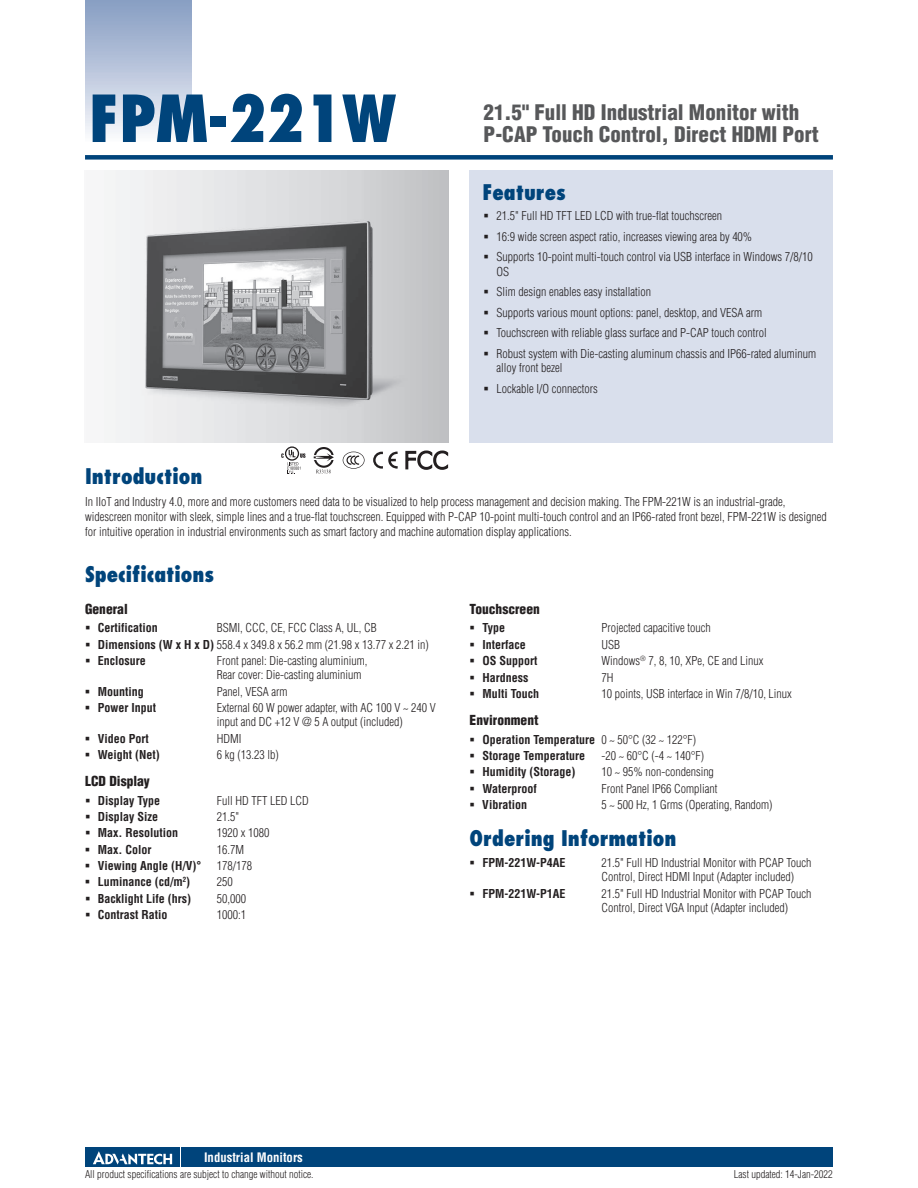
<style>
.page{position:relative;width:918px;height:1188px;background:#fff}
.page>*{position:absolute;margin:0;border:0;box-sizing:border-box;transform-origin:0 0}
.t1{font:800 condensed 63px "Futura";color:#00447b}
.t2{font:900 condensed 21px/22.5px "Helvetica";color:#57585a}
.t3{font:800 condensed 21px "Futura";color:#00447b}
.t4{font:900 condensed 13.5px "Helvetica";color:#231f20}
.t5{font:700 condensed 12.75px "Helvetica";color:#fff}
.t6{font:300 condensed 12px/20.7px "Helvetica";color:#231f20}
.t7{font:700 condensed 12px/16.4px "Helvetica";color:#231f20}
.t8{font:300 condensed 10.5px "Helvetica";color:#231f20}
.s1{font-weight:700}
.s2{font-weight:300}
</style>
<div class="page">
<div style="left:85px;top:155px;width:748px;height:5px;background:#00447b"></div>
<div style="left:85px;top:0;width:106px;height:143px;background:linear-gradient(to bottom,#849bc1,#f9fafc)"></div>
<div style="left:182px;top:1147px;width:651px;height:20px;background:#00447b"></div>
<div style="left:85px;top:1147px;width:95px;height:20px;background:#00447b"></div>
<svg style="left:93px;top:1151px;width:79px;height:14px"></svg>
<div style="left:470px;top:170px;width:363px;height:272px;background:#d9dfec"></div>
<img style="left:104px;top:170px;width:344px;height:272px">
<svg style="left:343px;top:452px;width:22px;height:17px"></svg>
<svg style="left:373px;top:451px;width:25px;height:18px"></svg>
<svg style="left:314px;top:447px;width:20px;height:26px"></svg>
<svg style="left:281px;top:446px;width:25px;height:28px"></svg>
<svg style="left:405px;top:450px;width:43px;height:20px"></svg>
<h1 class="t1" style="left:89px;top:79px;width:309px">FPM-221W</h1>
<h2 class="t2" style="left:484px;top:100px;width:337px">21.5" Full HD Industrial Monitor with<br>P-CAP Touch Control, Direct HDMI Port</h2>
<h2 class="t3" style="left:482px;top:179px;width:85px">Features</h2>
<p class="t6" style="left:496px;top:205px;width:318px">21.5" Full HD TFT LED LCD with true-flat touchscreen<br>16:9 wide screen aspect ratio, increases viewing area by 40%<br>Supports 10-point multi-touch control via USB interface in Windows 7/8/10</p>
<p class="t6" style="left:496px;top:261px;width:321px">OS<br>Slim design enables easy installation<br>Supports various mount options: panel, desktop, and VESA arm Touchscreen with reliable glass surface and P-CAP touch control<br>Robust system with Die-casting aluminum chassis and IP66-rated aluminum</p>
<p class="t6" style="left:496px;top:358px;width:103px">alloy front bezel<br>Lockable I/O connectors</p>
<h2 class="t3" style="left:85px;top:463px;width:119px">Introduction</h2>
<p class="t6" style="left:85px;top:494px;width:743px;line-height:15px">In IIoT and Industry 4.0, more and more customers need data to be visualized to help process management and decision making. The FPM-221W is an industrial-grade, widescreen monitor with sleek, simple lines and a true-flat touchscreen. Equipped with P-CAP 10-point multi-touch control and an IP66-rated front bezel, FPM-221W is designed for intuitive operation in industrial environments such as smart factory and machine automation display applications.</p>
<h2 class="t3" style="left:85px;top:561px;width:131px">Specifications</h2>
<p class="t4" style="left:85px;top:600px;width:44px">General</p>
<p class="t7" style="left:98px;top:620px;width:62px">Certification</p>
<p class="t6" style="left:98px;top:620px;width:332px;line-height:16.4px;text-indent:119px">BSMI, CCC, CE, FCC Class A, UL, CB<br><span class="s1">Dimensions (W x H x D)</span> 558.4 x 349.8 x 56.2 mm (21.98 x 13.77 x 2.21 in)<br><span class="s1">Enclosure</span></p>
<p class="t6" style="left:217px;top:653px;width:152px;line-height:14.2px">Front panel: Die-casting aluminium,<br>Rear cover: Die-casting aluminium</p>
<p class="t7" style="left:98px;top:683px;width:48px">Mounting</p>
<p class="t6" style="left:217px;top:681px;width:72px">Panel, VESA arm</p>
<p class="t7" style="left:98px;top:699px;width:60px">Power Input</p>
<p class="t6" style="left:217px;top:700px;width:221px;line-height:14.2px">External 60 W power adapter, with AC 100 V ~ 240 V input and DC +12 V @ 5 A output (included)</p>
<p class="t7" style="left:98px;top:730px;width:53px">Video Port</p>
<p class="t6" style="left:217px;top:728px;width:26px">HDMI</p>
<p class="t7" style="left:98px;top:746px;width:64px">Weight (Net)</p>
<p class="t6" style="left:217px;top:744px;width:63px">6 kg (13.23 lb)</p>
<p class="t4" style="left:85px;top:772px;width:66px">LCD Display</p>
<p class="t7" style="left:98px;top:792px;width:64px">Display Type</p>
<p class="t6" style="left:217px;top:790px;width:93px">Full HD TFT LED LCD</p>
<p class="t7" style="left:98px;top:808px;width:62px">Display Size</p>
<p class="t6" style="left:217px;top:806px;width:24px">21.5"</p>
<p class="t7" style="left:98px;top:825px;width:82px">Max. Resolution</p>
<p class="t6" style="left:217px;top:822px;width:54px">1920 x 1080</p>
<p class="t7" style="left:98px;top:841px;width:55px">Max. Color</p>
<p class="t6" style="left:217px;top:839px;width:29px">16.7M</p>
<p class="t7" style="left:98px;top:857px;width:105px">Viewing Angle (H/V)°</p>
<p class="t6" style="left:217px;top:855px;width:37px">178/178</p>
<p class="t7" style="left:98px;top:874px;width:94px">Luminance (cd/m<sup>2</sup>)</p>
<p class="t6" style="left:217px;top:872px;width:17px">250</p>
<p class="t7" style="left:98px;top:890px;width:95px">Backlight Life (hrs)</p>
<p class="t6" style="left:217px;top:888px;width:31px">50,000</p>
<p class="t7" style="left:98px;top:907px;width:71px">Contrast Ratio</p>
<p class="t6" style="left:217px;top:904px;width:31px">1000:1</p>
<p class="t4" style="left:470px;top:600px;width:72px">Touchscreen</p>
<p class="t7" style="left:482px;top:620px;width:24px">Type</p>
<p class="t6" style="left:601px;top:618px;width:111px">Projected capacitive touch</p>
<p class="t7" style="left:482px;top:636px;width:45px">Interface</p>
<p class="t6" style="left:601px;top:634px;width:20px">USB</p>
<p class="t7" style="left:482px;top:653px;width:57px">OS Support</p>
<p class="t6" style="left:601px;top:650px;width:164px">Windows<sup>®</sup> 7, 8, 10, XPe, CE and Linux</p>
<p class="t7" style="left:482px;top:669px;width:47px">Hardness</p>
<p class="t6" style="left:601px;top:667px;width:13px">7H</p>
<p class="t7" style="left:482px;top:685px;width:58px">Multi Touch</p>
<p class="t6" style="left:601px;top:683px;width:192px">10 points, USB interface in Win 7/8/10, Linux</p>
<p class="t4" style="left:470px;top:711px;width:70px">Environment</p>
<p class="t7" style="left:482px;top:731px;width:215px">Operation Temperature <span class="s2">0 ~ 50°C (32 ~ 122°F)<br></span>Storage Temperature</p>
<p class="t6" style="left:601px;top:745px;width:104px">-20 ~ 60°C (-4 ~ 140°F)</p>
<p class="t7" style="left:482px;top:764px;width:94px">Humidity (Storage)</p>
<p class="t6" style="left:601px;top:762px;width:114px">10 ~ 95% non-condensing</p>
<p class="t7" style="left:482px;top:780px;width:56px">Waterproof</p>
<p class="t6" style="left:601px;top:778px;width:117px">Front Panel IP66 Compliant</p>
<p class="t7" style="left:482px;top:796px;width:46px">Vibration</p>
<p class="t6" style="left:601px;top:794px;width:173px">5 ~ 500 Hz, 1 Grms (Operating, Random)</p>
<h2 class="t3" style="left:470px;top:825px;width:208px">Ordering Information</h2>
<p class="t7" style="left:482px;top:854px;width:85px">FPM-221W-P4AE</p>
<p class="t6" style="left:601px;top:855px;width:212px;line-height:14.2px">21.5" Full HD Industrial Monitor with PCAP Touch<br>Control, Direct HDMI Input (Adapter included)</p>
<p class="t7" style="left:482px;top:885px;width:85px">FPM-221W-P1AE</p>
<p class="t6" style="left:601px;top:886px;width:212px;line-height:14.2px">21.5" Full HD Industrial Monitor with PCAP Touch<br>Control, Direct VGA Input (Adapter included)</p>
<p class="t5" style="left:204px;top:1149px;width:100px">Industrial Monitors</p>
<p class="t8" style="left:85px;top:1167px;width:230px">All product specifications are subject to change without notice.</p>
<p class="t8" style="left:734px;top:1167px;width:101px">Last updated: 14-Jan-2022</p>
</div>
